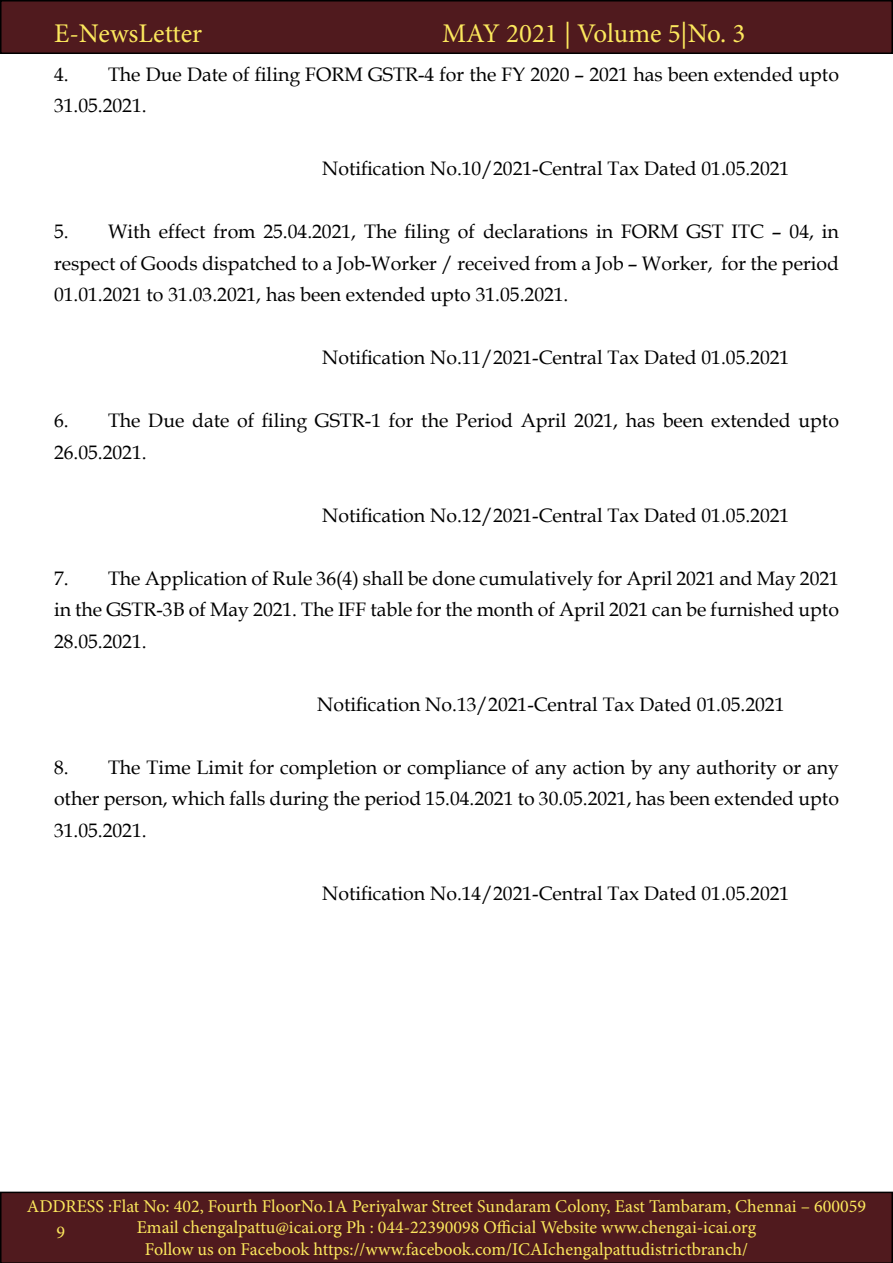
<style>
.page{position:relative;width:893px;height:1263px;background:#fff}
.page>*{position:absolute;margin:0;border:0;box-sizing:border-box;transform-origin:0 0}
.t1{font:27px "Minion Pro";color:#fce85d}
.t2{font:19.5px/31.5px "Book Antiqua";color:#000;text-align:justify}
.t3{font:18px/21.6px "Minion Pro";color:#fce85d;text-align:center}
</style>
<div class="page">
<div style="left:1px;top:1px;width:891px;height:52px;background:#501a1e"></div>
<div style="left:0;top:0;width:893px;height:54px;border:2px solid #000"></div>
<div style="left:0;top:1191px;width:893px;height:72px;background:#501a1e"></div>
<h1 class="t1" style="left:54px;top:15px;width:150px">E-NewsLetter</h1>
<h1 class="t1" style="left:442px;top:15px;width:305px">MAY 2021 | Volume 5|No. 3</h1>
<p class="t2" style="left:54px;top:58px;width:786px">4. The Due Date of filing FORM GSTR-4 for the FY 2020 – 2021 has been extended upto<br>31.05.2021.</p>
<p class="t2" style="left:322px;top:152px;width:469px">Notification No.10/2021-Central Tax Dated 01.05.2021</p>
<p class="t2" style="left:54px;top:215px;width:786px">5. With effect from 25.04.2021, The filing of declarations in FORM GST ITC – 04, in respect of Goods dispatched to a Job-Worker / received from a Job – Worker, for the period 01.01.2021 to 31.03.2021, has been extended upto 31.05.2021.</p>
<p class="t2" style="left:322px;top:341px;width:469px">Notification No.11/2021-Central Tax Dated 01.05.2021</p>
<p class="t2" style="left:54px;top:404px;width:786px">6. The Due date of filing GSTR-1 for the Period April 2021, has been extended upto<br>26.05.2021.</p>
<p class="t2" style="left:322px;top:499px;width:469px">Notification No.12/2021-Central Tax Dated 01.05.2021</p>
<p class="t2" style="left:54px;top:562px;width:786px">7. The Application of Rule 36(4) shall be done cumulatively for April 2021 and May 2021 in the GSTR-3B of May 2021. The IFF table for the month of April 2021 can be furnished upto 28.05.2021.</p>
<p class="t2" style="left:317px;top:688px;width:469px">Notification No.13/2021-Central Tax Dated 01.05.2021</p>
<p class="t2" style="left:54px;top:751px;width:786px">8. The Time Limit for completion or compliance of any action by any authority or any other person, which falls during the period 15.04.2021 to 30.05.2021, has been extended upto 31.05.2021.</p>
<p class="t2" style="left:322px;top:877px;width:469px">Notification No.14/2021-Central Tax Dated 01.05.2021</p>
<p class="t3" style="left:27px;top:1195px;width:840px">ADDRESS :Flat No: 402, Fourth FloorNo.1A Periyalwar Street Sundaram Colony, East Tambaram, Chennai – 600059<br>Email chengalpattu@icai.org Ph : 044-22390098 Official Website www.chengai-icai.org<br>Follow us on Facebook https://www.facebook.com/ICAIchengalpattudistrictbranch/</p>
<p class="t3" style="left:57px;top:1221px;width:10px">9</p>
</div>
